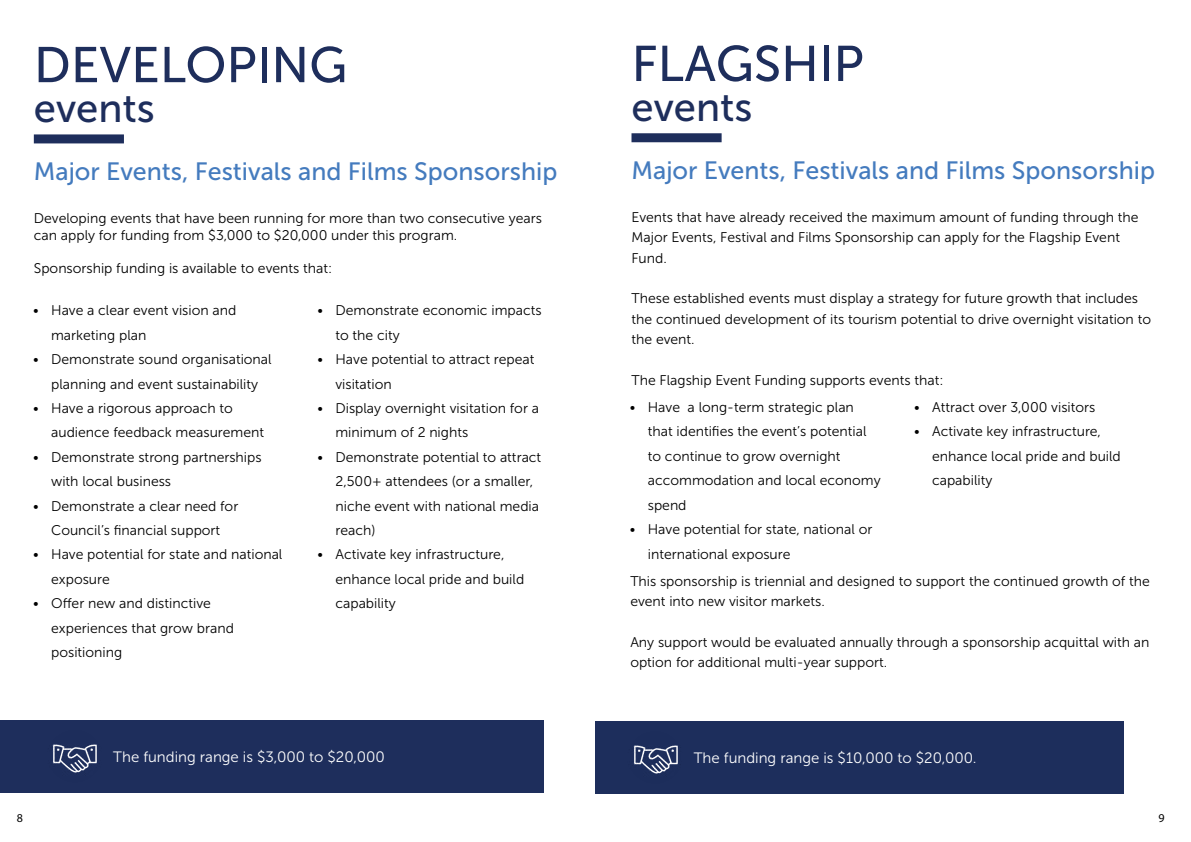
<style>
.page{position:relative;width:1191px;height:842px;background:#fff}
.page>*{position:absolute;margin:0;border:0;box-sizing:border-box;transform-origin:0 0}
.t1{font:50px "Museo Sans 500";color:#1e2e5c}
.t2{font:40px "Museo Sans 500";color:#1e2e5c}
.t3{font:25px "Museo Sans 500";color:#447bbe}
.t4{font:15px "Museo Sans 300";color:#fff}
.t5{font:14px/24.4px "Museo Sans 300";color:#000}
.t6{font:12px "Myriad Pro";color:#000}
</style>
<div class="page">
<div style="left:0;top:720px;width:543px;height:72px;background:#1e2e5c"></div>
<img style="left:52px;top:744px;width:45px;height:29px">
<div style="left:34px;top:134px;width:90px;height:9px;background:#1e2e5c"></div>
<div style="left:595px;top:721px;width:529px;height:72px;background:#1d2e5c"></div>
<img style="left:633px;top:745px;width:45px;height:29px">
<div style="left:631px;top:133px;width:90px;height:9px;background:#1e2e5c"></div>
<h1 class="t1" style="left:34px;top:38px;width:315px">DEVELOPING</h1>
<h2 class="t2" style="left:34px;top:86px;width:122px">events</h2>
<h3 class="t3" style="left:34px;top:158px;width:525px">Major Events, Festivals and Films Sponsorship</h3>
<p class="t5" style="left:34px;top:210px;width:509px;line-height:16.8px">Developing events that have been running for more than two consecutive years can apply for funding from $3,000 to $20,000 under this program.</p>
<p class="t5" style="left:34px;top:256px;width:300px">Sponsorship funding is available to events that:</p>
<p class="t5" style="left:51px;top:298px;width:187px;text-indent:-18px">• Have a clear event vision and marketing plan</p>
<p class="t5" style="left:33px;top:347px;width:240px;text-align:center">• Demonstrate sound organisational planning and event sustainability</p>
<p class="t5" style="left:51px;top:396px;width:214px;text-indent:-18px">• Have a rigorous approach to audience feedback measurement</p>
<p class="t5" style="left:51px;top:445px;width:212px;text-indent:-18px">• Demonstrate strong partnerships with local business</p>
<p class="t5" style="left:33px;top:494px;width:207px;text-align:center">• Demonstrate a clear need for<br>Council’s financial support</p>
<p class="t5" style="left:51px;top:542px;width:233px;text-indent:-18px">• Have potential for state and national exposure</p>
<p class="t5" style="left:51px;top:591px;width:184px;text-indent:-18px">• Offer new and distinctive experiences that grow brand positioning</p>
<p class="t5" style="left:335px;top:298px;width:208px;text-indent:-18px">• Demonstrate economic impacts to the city</p>
<p class="t5" style="left:335px;top:347px;width:200px;text-indent:-18px">• Have potential to attract repeat visitation</p>
<p class="t5" style="left:335px;top:396px;width:205px;text-indent:-18px">• Display overnight visitation for a minimum of 2 nights</p>
<p class="t5" style="left:335px;top:445px;width:207px;text-indent:-18px">• Demonstrate potential to attract<br>2,500+ attendees (or a smaller, niche event with national media reach)</p>
<p class="t5" style="left:335px;top:542px;width:190px;text-indent:-18px">• Activate key infrastructure, enhance local pride and build capability</p>
<p class="t4" style="left:113px;top:748px;width:273px">The funding range is $3,000 to $20,000</p>
<h1 class="t1" style="left:631px;top:36px;width:234px">FLAGSHIP</h1>
<h2 class="t2" style="left:631px;top:85px;width:122px">events</h2>
<h3 class="t3" style="left:631px;top:157px;width:525px">Major Events, Festivals and Films Sponsorship</h3>
<p class="t5" style="left:631px;top:207px;width:508px;line-height:20.4px">Events that have already received the maximum amount of funding through the<br>Major Events, Festival and Films Sponsorship can apply for the Flagship Event<br>Fund.</p>
<p class="t5" style="left:631px;top:288px;width:521px;line-height:20.4px">These established events must display a strategy for future growth that includes the continued development of its tourism potential to drive overnight visitation to the event.</p>
<p class="t5" style="left:631px;top:368px;width:313px">The Flagship Event Funding supports events that:</p>
<p class="t5" style="left:648px;top:395px;width:234px;text-indent:-18px">• Have a long-term strategic plan that identifies the event’s potential to continue to grow overnight accommodation and local economy spend</p>
<p class="t5" style="left:648px;top:517px;width:226px;text-indent:-18px">• Have potential for state, national or international exposure</p>
<p class="t5" style="left:914px;top:395px;width:183px">• Attract over 3,000 visitors</p>
<p class="t5" style="left:932px;top:420px;width:190px;text-indent:-18px">• Activate key infrastructure, enhance local pride and build capability</p>
<p class="t5" style="left:630px;top:571px;width:521px;line-height:20.4px">This sponsorship is triennial and designed to support the continued growth of the event into new visitor markets.</p>
<p class="t5" style="left:630px;top:632px;width:520px;line-height:20.4px">Any support would be evaluated annually through a sponsorship acquittal with an option for additional multi-year support.</p>
<p class="t4" style="left:694px;top:750px;width:284px">The funding range is $10,000 to $20,000.</p>
<p class="t6" style="left:17px;top:811px;width:8px">8</p>
<p class="t6" style="left:1158px;top:811px;width:8px">9</p>
</div>
